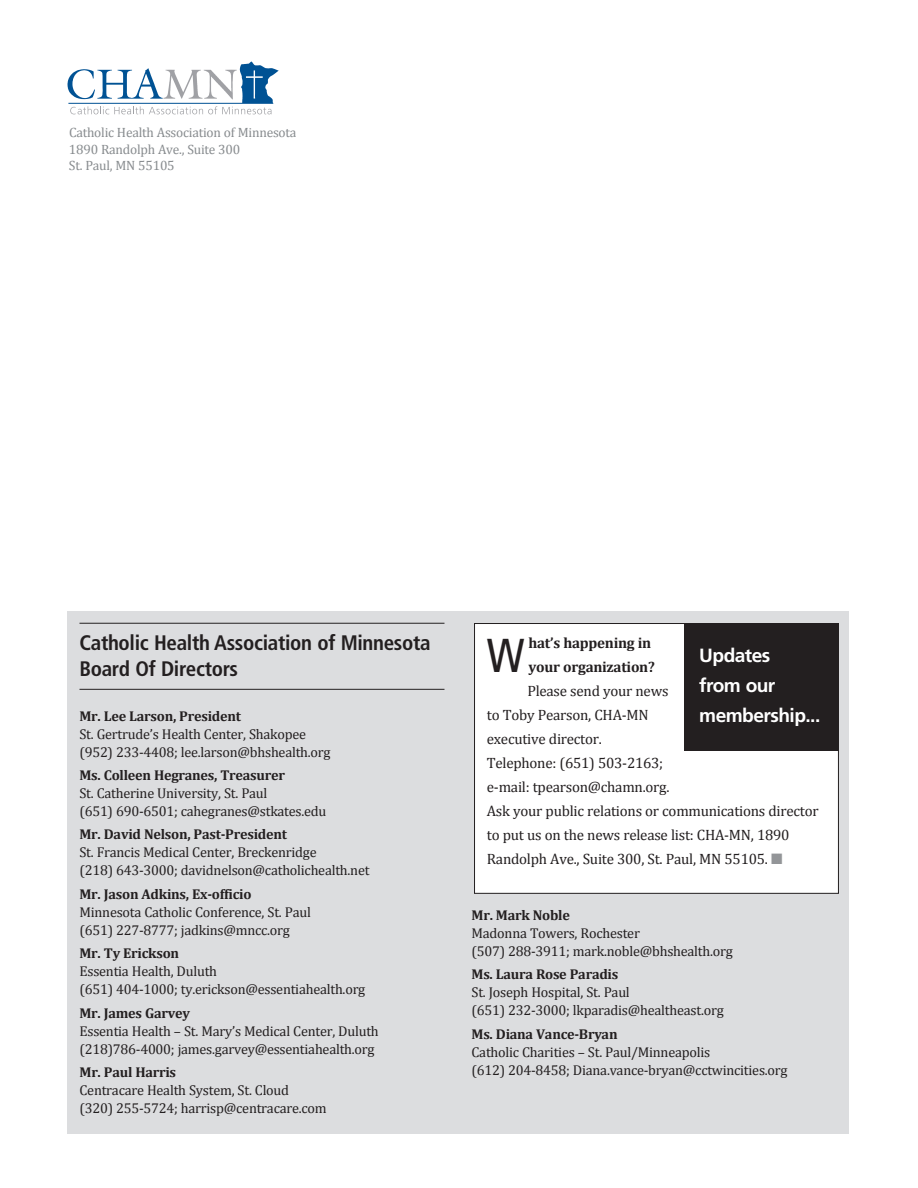
<style>
.page{position:relative;width:918px;height:1188px;background:#fff}
.page>*{position:absolute;margin:0;border:0;box-sizing:border-box;transform-origin:0 0}
.t1{font:condensed 47.55px "Frutiger";color:#231f20}
.t2{font:700 condensed 21px/25.2px "Frutiger";letter-spacing:-.015em;color:#231f20}
.t3{font:700 19.2px/30px "Frutiger LT";letter-spacing:-.03em;color:#fff}
.t4{font:15px/24px "Cambria";letter-spacing:-.015em;color:#231f20}
.t5{font:700 15px/24px "Cambria";letter-spacing:-.02em;color:#231f20}
.t6{font:14.25px/18px "Cambria";letter-spacing:-.015em;color:#231f20}
.t7{font:700 14.25px "Cambria";letter-spacing:-.02em;color:#231f20}
.t8{font:13.5px/16.5px "Cambria";letter-spacing:-.015em;color:#888c8f}
.s1{color:#939598}
</style>
<div class="page">
<svg style="left:68px;top:62px;width:211px;height:52px"></svg>
<div style="left:67px;top:611px;width:781px;height:523px;background:#dcdddf"></div>
<hr style="left:79px;top:623px;width:365px;height:1px;background:#231f20">
<hr style="left:79px;top:689px;width:365px;height:1px;background:#231f20">
<div style="left:475px;top:624px;width:363px;height:269px;background:#fff"></div>
<div style="left:684px;top:623px;width:155px;height:128px;background:#231f20"></div>
<p class="t8" style="left:69px;top:124px;width:229px">Catholic Health Association of Minnesota<br>1890 Randolph Ave., Suite 300<br>St. Paul, MN 55105</p>
<h2 class="t2" style="left:79px;top:632px;width:353px">Catholic Health Association of Minnesota<br>Board Of Directors</h2>
<p class="t7" style="left:79px;top:707px;width:163px">Mr. Lee Larson, President</p>
<p class="t6" style="left:79px;top:724px;width:253px">St. Gertrude’s Health Center, Shakopee (952) 233-4408; lee.larson@bhshealth.org</p>
<p class="t7" style="left:79px;top:766px;width:207px">Ms. Colleen Hegranes, Treasurer</p>
<p class="t6" style="left:79px;top:784px;width:248px">St. Catherine University, St. Paul<br>(651) 690-6501; cahegranes@stkates.edu</p>
<p class="t7" style="left:79px;top:826px;width:209px">Mr. David Nelson, Past-President</p>
<p class="t6" style="left:79px;top:843px;width:292px">St. Francis Medical Center, Breckenridge<br>(218) 643-3000; davidnelson@catholichealth.net</p>
<p class="t7" style="left:80px;top:885px;width:174px">Mr. Jason Adkins, Ex-officio</p>
<p class="t6" style="left:80px;top:903px;width:233px">Minnesota Catholic Conference, St. Paul (651) 227-8777; jadkins@mncc.org</p>
<p class="t7" style="left:80px;top:945px;width:101px">Mr. Ty Erickson</p>
<p class="t6" style="left:80px;top:962px;width:287px">Essentia Health, Duluth<br>(651) 404-1000; ty.erickson@essentiahealth.org</p>
<p class="t7" style="left:80px;top:1004px;width:112px">Mr. James Garvey</p>
<p class="t6" style="left:80px;top:1021px;width:301px">Essentia Health – St. Mary’s Medical Center, Duluth (218)786-4000; james.garvey@essentiahealth.org</p>
<p class="t7" style="left:80px;top:1063px;width:98px">Mr. Paul Harris</p>
<p class="t6" style="left:80px;top:1081px;width:249px">Centracare Health System, St. Cloud<br>(320) 255-5724; harrisp@centracare.com</p>
<h1 class="t1" style="left:487px;top:636px;width:39px">W</h1>
<p class="t5" style="left:529px;top:630px;width:128px">hat’s happening in your organization?</p>
<p class="t4" style="left:487px;top:678px;width:333px;text-indent:40px">Please send your news<br>to Toby Pearson, CHA-MN<br>executive director.<br>Telephone: (651) 503-2163;<br>e-mail: tpearson@chamn.org.<br>Ask your public relations or communications director to put us on the news release list: CHA-MN, 1890<br>Randolph Ave., Suite 300, St. Paul, MN 55105. <span class="s1">■</span></p>
<h3 class="t3" style="left:699px;top:642px;width:123px">Updates<br>from our membership...</h3>
<p class="t7" style="left:472px;top:906px;width:100px">Mr. Mark Noble</p>
<p class="t6" style="left:472px;top:924px;width:263px">Madonna Towers, Rochester<br>(507) 288-3911; mark.noble@bhshealth.org</p>
<p class="t7" style="left:472px;top:966px;width:148px">Ms. Laura Rose Paradis</p>
<p class="t6" style="left:472px;top:983px;width:254px">St. Joseph Hospital, St. Paul<br>(651) 232-3000; lkparadis@healtheast.org</p>
<p class="t7" style="left:472px;top:1025px;width:148px">Ms. Diana Vance-Bryan</p>
<p class="t6" style="left:472px;top:1042px;width:318px">Catholic Charities – St. Paul/Minneapolis<br>(612) 204-8458; Diana.vance-bryan@cctwincities.org</p>
</div>
